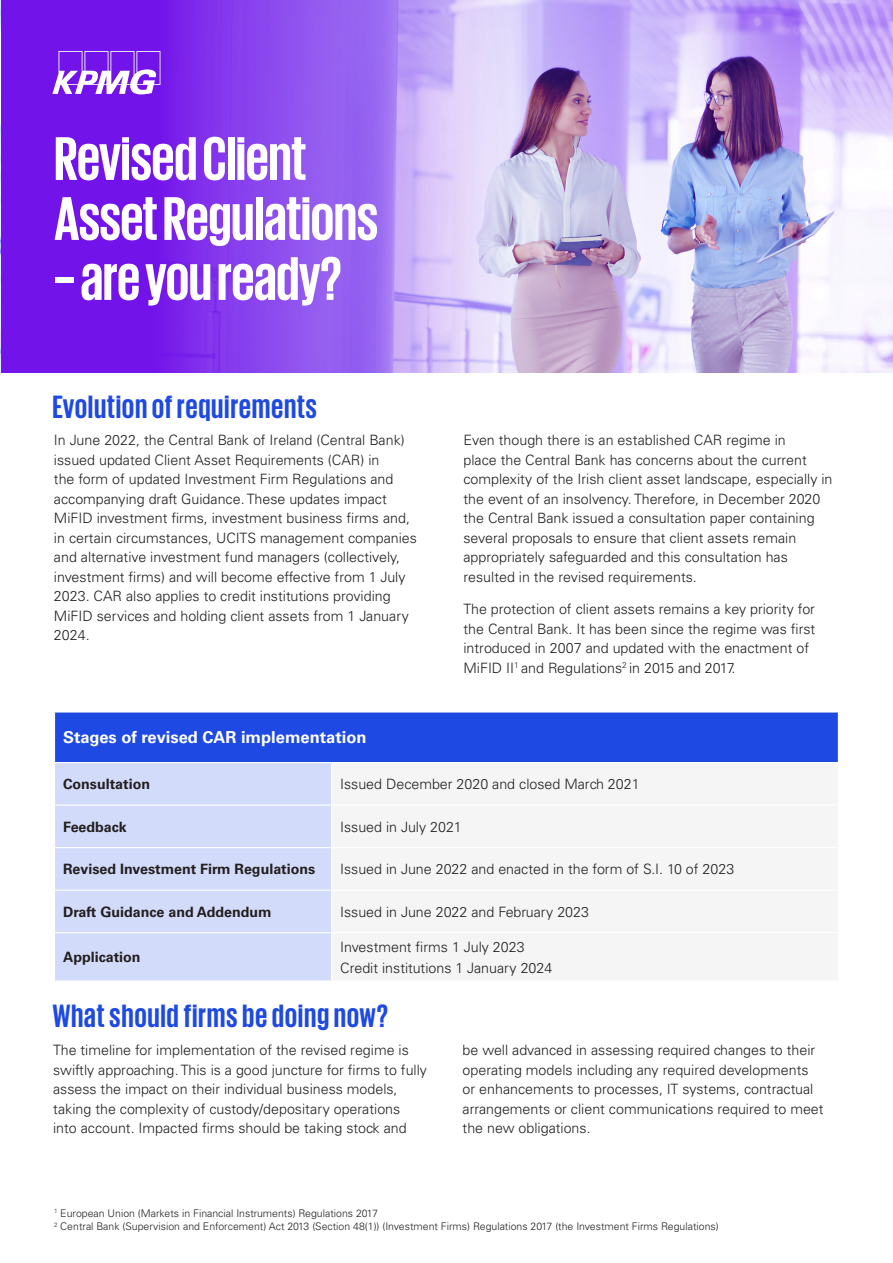
<style>
.page{position:relative;width:893px;height:1263px;background:#fff}
.page>*{position:absolute;margin:0;border:0;box-sizing:border-box;transform-origin:0 0}
.t1{font:700 63px/60px "KPMG";letter-spacing:-.01em;color:#fff}
.Lead_Paragraph_13pt{font:700 33px "KPMG";letter-spacing:.02em;color:#1e49e2}
.quote_2{font:700 16.5px "Univers LT Std";color:#fff}
.Lead_Paragraph_13pt-2{font:300 14.25px/19.5px "Univers LT Std";color:#231f20}
.quote_2-2{font:300 14.25px "Univers LT Std";color:#231f20}
.quote_2-3{font:700 14.25px "Univers LT Std";color:#231f20}
.Lead_Paragraph_13pt-3{font:300 10.5px "Univers LT Std";color:#231f20}
</style>
<div class="page">
<img style="left:0;top:0;width:893px;height:372px">
<svg style="left:1px;top:0;width:507px;height:372px;background:#9555ef"></svg>
<svg style="left:52px;top:51px;width:108px;height:43px"></svg>
<div style="left:55px;top:712px;width:783px;height:50px;background:#1e49e2"></div>
<div style="left:55px;top:763px;width:276px;height:217px;background:#d2dbf9"></div>
<hr style="left:54px;top:804px;width:278px;height:2px;background:#fff">
<hr style="left:54px;top:847px;width:278px;height:1px;background:#fff">
<hr style="left:54px;top:889px;width:278px;height:2px;background:#fff">
<hr style="left:54px;top:932px;width:278px;height:1px;background:#fff">
<p class="t1" style="left:54px;top:127px;width:326px">Revised Client<br>Asset Regulations –are you ready?</p>
<p class="Lead_Paragraph_13pt" style="left:52px;top:390px;width:266px">Evolution of requirements</p>
<p class="Lead_Paragraph_13pt-2" style="left:54px;top:431px;width:364px">In June 2022, the Central Bank of Ireland (Central Bank) issued updated Client Asset Requirements (CAR) in<br>the form of updated Investment Firm Regulations and accompanying draft Guidance. These updates impact MiFID investment firms, investment business firms and, in certain circumstances, UCITS management companies and alternative investment fund managers (collectively, investment firms) and will become effective from 1 July 2023. CAR also applies to credit institutions providing MiFID services and holding client assets from 1 January 2024.</p>
<p class="Lead_Paragraph_13pt-2" style="left:463px;top:431px;width:371px">Even though there is an established CAR regime in<br>place the Central Bank has concerns about the current complexity of the Irish client asset landscape, especially in the event of an insolvency. Therefore, in December 2020 the Central Bank issued a consultation paper containing several proposals to ensure that client assets remain appropriately safeguarded and this consultation has resulted in the revised requirements.</p>
<p class="Lead_Paragraph_13pt-2" style="left:463px;top:599px;width:353px">The protection of client assets remains a key priority for the Central Bank. It has been since the regime was first introduced in 2007 and updated with the enactment of MiFID II<sup>1</sup> and Regulations<sup>2</sup> in 2015 and 2017.</p>
<p class="quote_2" style="left:63px;top:728px;width:305px">Stages of revised CAR implementation</p>
<p class="quote_2-3" style="left:63px;top:776px;width:89px">Consultation</p>
<p class="quote_2-2" style="left:340px;top:775px;width:301px">Issued December 2020 and closed March 2021</p>
<p class="quote_2-3" style="left:63px;top:818px;width:65px">Feedback</p>
<p class="quote_2-2" style="left:340px;top:818px;width:123px">Issued in July 2021</p>
<p class="quote_2-3" style="left:63px;top:861px;width:254px">Revised Investment Firm Regulations</p>
<p class="quote_2-2" style="left:340px;top:860px;width:396px">Issued in June 2022 and enacted in the form of S.I. 10 of 2023</p>
<p class="quote_2-3" style="left:63px;top:903px;width:210px">Draft Guidance and Addendum</p>
<p class="quote_2-2" style="left:340px;top:903px;width:250px">Issued in June 2022 and February 2023</p>
<p class="quote_2-3" style="left:63px;top:949px;width:79px">Application</p>
<p class="quote_2-2" style="left:340px;top:938px;width:186px">Investment firms 1 July 2023</p>
<p class="quote_2-2" style="left:340px;top:959px;width:214px">Credit institutions 1 January 2024</p>
<p class="Lead_Paragraph_13pt" style="left:52px;top:999px;width:337px">What should firms be doing now?</p>
<p class="Lead_Paragraph_13pt-2" style="left:53px;top:1040px;width:375px">The timeline for implementation of the revised regime is swiftly approaching. This is a good juncture for firms to fully assess the impact on their individual business models, taking the complexity of custody/depositary operations into account. Impacted firms should be taking stock and</p>
<p class="Lead_Paragraph_13pt-2" style="left:463px;top:1040px;width:362px">be well advanced in assessing required changes to their operating models including any required developments or enhancements to processes, IT systems, contractual arrangements or client communications required to meet the new obligations.</p>
<p class="Lead_Paragraph_13pt-3" style="left:54px;top:1206px;width:325px"><sup>1</sup> European Union (Markets in Financial Instruments) Regulations 2017</p>
<p class="Lead_Paragraph_13pt-3" style="left:54px;top:1220px;width:666px"><sup>2</sup> Central Bank (Supervision and Enforcement) Act 2013 (Section 48(1)) (Investment Firms) Regulations 2017 (the Investment Firms Regulations)</p>
</div>
